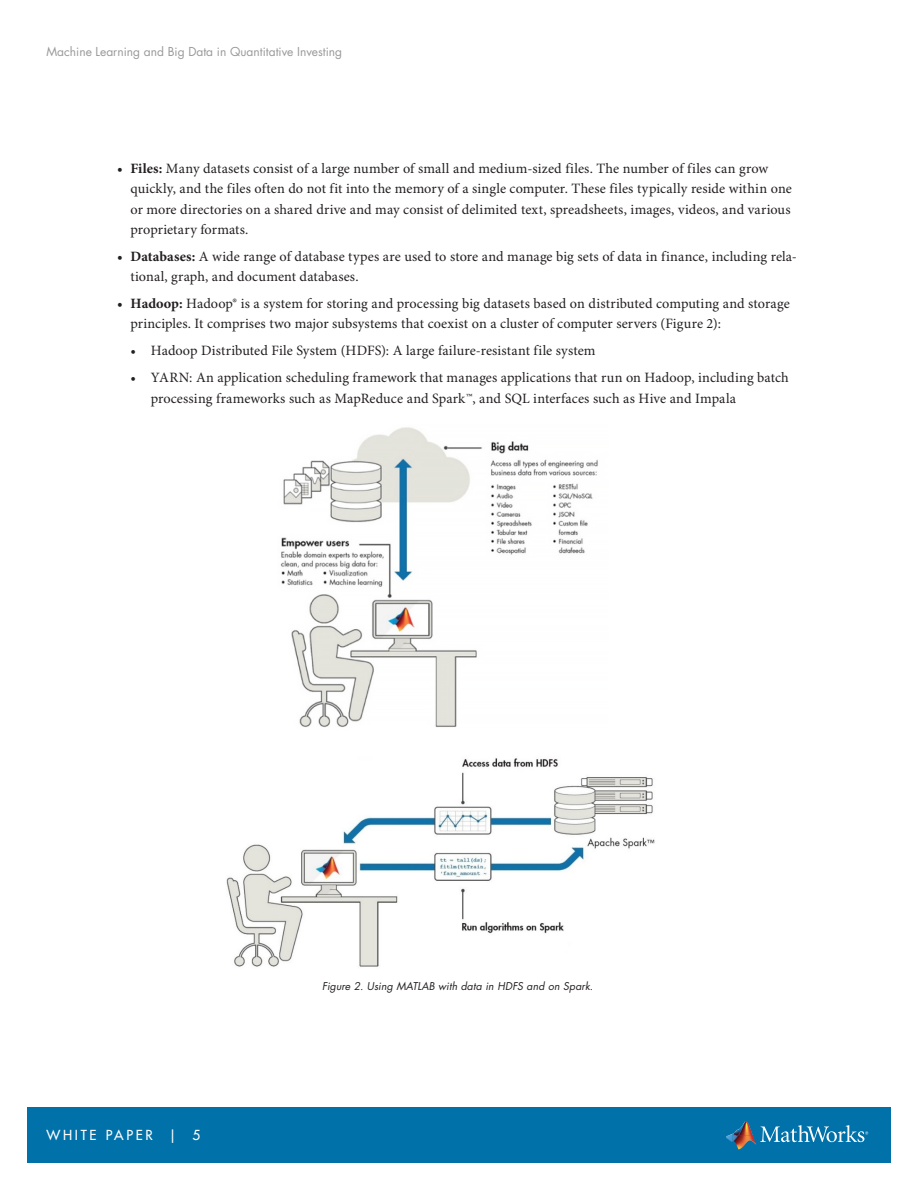
<style>
.page{position:relative;width:918px;height:1188px;background:#fff}
.page>*{position:absolute;margin:0;border:0;box-sizing:border-box;transform-origin:0 0}
.t1{font:14.25px/20.2px "Minion Pro";letter-spacing:.005em;color:#231f20}
.t2{font:500 13.5px "Futura Std";letter-spacing:.2em;color:#fff}
.t3{font:12px "Futura Std";color:#999}
.t4{font:italic 10.5px "Futura Std";letter-spacing:.01em;color:#231f20}
.s1{font-weight:700}
</style>
<div class="page">
<div style="left:27px;top:1108px;width:864px;height:55px;background:#0071a9"></div>
<img style="left:733px;top:1121px;width:20px;height:14px">
<svg style="left:726px;top:1134px;width:7px;height:8px"></svg>
<img style="left:733px;top:1135px;width:23px;height:14px">
<svg style="left:760px;top:1125px;width:108px;height:17px"></svg>
<img style="left:281px;top:427px;width:317px;height:300px">
<img style="left:226px;top:758px;width:429px;height:209px">
<p class="t3" style="left:46px;top:44px;width:297px">Machine Learning and Big Data in Quantitative Investing</p>
<p class="t1" style="left:130px;top:159px;width:663px;text-indent:-14px"><span class="s1">• Files:</span> Many datasets consist of a large number of small and medium-sized files. The number of files can grow quickly, and the files often do not fit into the memory of a single computer. These files typically reside within one or more directories on a shared drive and may consist of delimited text, spreadsheets, images, videos, and various proprietary formats.</p>
<p class="t1" style="left:130px;top:247px;width:668px;text-indent:-14px"><span class="s1">• Databases:</span> A wide range of database types are used to store and manage big sets of data in finance, including rela&shy;tional, graph, and document databases.</p>
<p class="t1" style="left:130px;top:294px;width:661px;text-indent:-14px"><span class="s1">• Hadoop:</span> Hadoop® is a system for storing and processing big datasets based on distributed computing and storage principles. It comprises two major subsystems that coexist on a cluster of computer servers (Figure 2):</p>
<p class="t1" style="left:130px;top:341px;width:467px">• Hadoop Distributed File System (HDFS): A large failure-resistant file system</p>
<p class="t1" style="left:151px;top:368px;width:640px;text-indent:-20px">• YARN: An application scheduling framework that manages applications that run on Hadoop, including batch processing frameworks such as MapReduce and Spark™, and SQL interfaces such as Hive and Impala</p>
<p class="t2" style="left:46px;top:1127px;width:155px">WHITE PAPER | 5</p>
<p class="t4" style="left:322px;top:979px;width:272px">Figure 2. Using MATLAB with data in HDFS and on Spark.</p>
</div>
